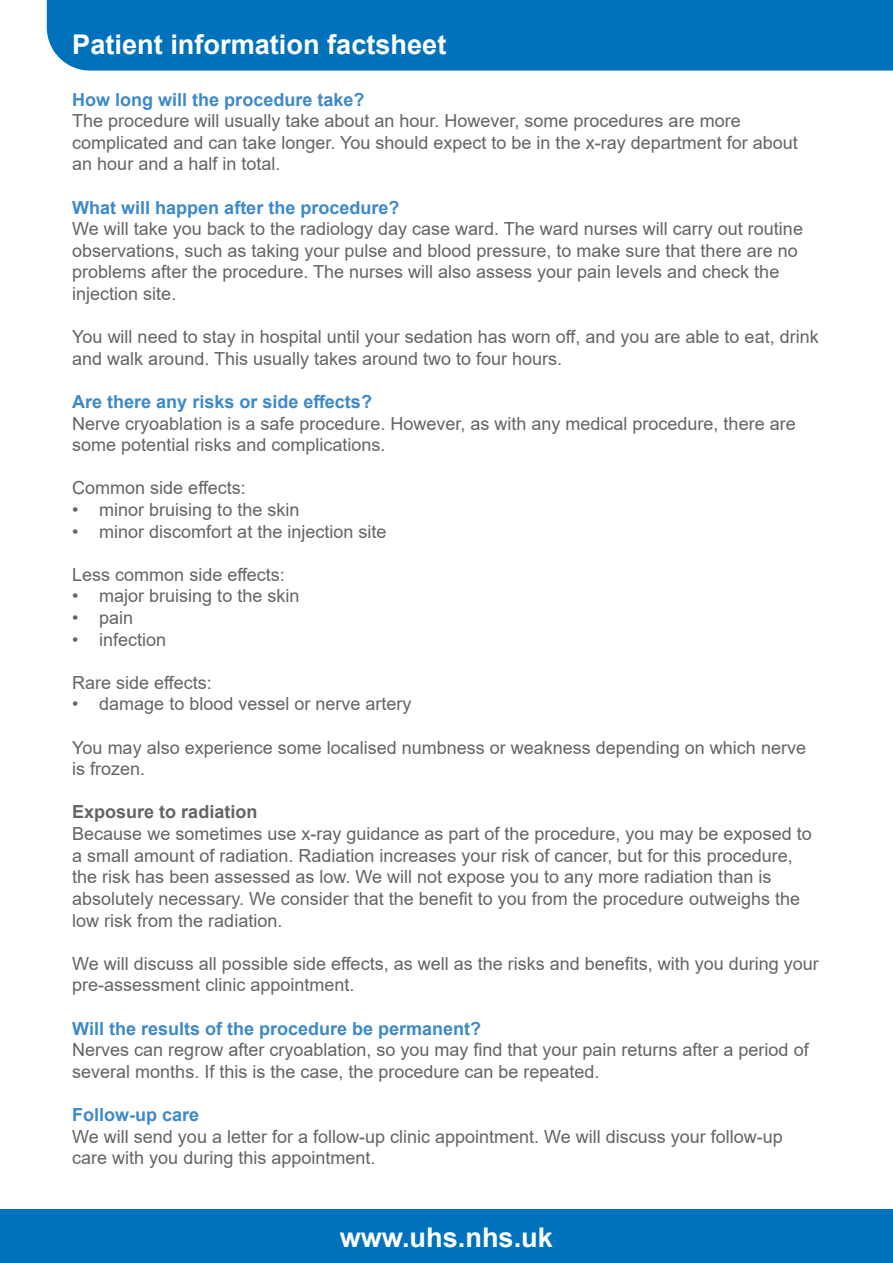
<style>
.page{position:relative;width:893px;height:1263px;background:#fff}
.page>*{position:absolute;margin:0;border:0;box-sizing:border-box;transform-origin:0 0}
.t1{font:700 27.15px "Arial";color:#fff}
.t2{font:18px/21.6px "Arial";color:#636466}
.t3{font:700 18px "Arial";color:#3d89c9}
.t4{font:700 18px "Arial";color:#636466}
</style>
<div class="page">
<div style="left:0;top:1209px;width:893px;height:54px;background:#0072bc"></div>
<div style="left:46px;top:0;width:847px;height:71px;background:#0072bc"></div>
<h1 class="t1" style="left:72px;top:25px;width:376px">Patient information factsheet</h1>
<p class="t3" style="left:72px;top:87px;width:294px">How long will the procedure take?</p>
<p class="t2" style="left:72px;top:110px;width:727px">The procedure will usually take about an hour. However, some procedures are more complicated and can take longer. You should expect to be in the x-ray department for about an hour and a half in total.</p>
<p class="t3" style="left:72px;top:195px;width:329px">What will happen after the procedure?</p>
<p class="t2" style="left:72px;top:218px;width:732px">We will take you back to the radiology day case ward. The ward nurses will carry out routine observations, such as taking your pulse and blood pressure, to make sure that there are no problems after the procedure. The nurses will also assess your pain levels and check the injection site.</p>
<p class="t2" style="left:72px;top:326px;width:748px">You will need to stay in hospital until your sedation has worn off, and you are able to eat, drink and walk around. This usually takes around two to four hours.</p>
<p class="t3" style="left:72px;top:389px;width:301px">Are there any risks or side effects?</p>
<p class="t2" style="left:72px;top:412px;width:725px">Nerve cryoablation is a safe procedure. However, as with any medical procedure, there are some potential risks and complications.</p>
<p class="t2" style="left:72px;top:477px;width:175px">Common side effects:</p>
<p class="t2" style="left:72px;top:499px;width:229px">• minor bruising to the skin</p>
<p class="t2" style="left:72px;top:520px;width:316px">• minor discomfort at the injection site</p>
<p class="t2" style="left:72px;top:564px;width:214px">Less common side effects:</p>
<p class="t2" style="left:72px;top:585px;width:229px">• major bruising to the skin</p>
<p class="t2" style="left:72px;top:607px;width:63px">• pain</p>
<p class="t2" style="left:72px;top:628px;width:96px">• infection</p>
<p class="t2" style="left:72px;top:672px;width:141px">Rare side effects:</p>
<p class="t2" style="left:72px;top:693px;width:341px">• damage to blood vessel or nerve artery</p>
<p class="t2" style="left:72px;top:736px;width:735px">You may also experience some localised numbness or weakness depending on which nerve is frozen.</p>
<p class="t4" style="left:72px;top:799px;width:187px">Exposure to radiation</p>
<p class="t2" style="left:72px;top:823px;width:741px">Because we sometimes use x-ray guidance as part of the procedure, you may be exposed to a small amount of radiation. Radiation increases your risk of cancer, but for this procedure, the risk has been assessed as low. We will not expose you to any more radiation than is absolutely necessary. We consider that the benefit to you from the procedure outweighs the low risk from the radiation.</p>
<p class="t2" style="left:72px;top:952px;width:748px">We will discuss all possible side effects, as well as the risks and benefits, with you during your pre-assessment clinic appointment.</p>
<p class="t3" style="left:72px;top:1015px;width:410px">Will the results of the procedure be permanent?</p>
<p class="t2" style="left:72px;top:1039px;width:738px">Nerves can regrow after cryoablation, so you may find that your pain returns after a period of several months. If this is the case, the procedure can be repeated.</p>
<p class="t3" style="left:72px;top:1102px;width:129px">Follow-up care</p>
<p class="t2" style="left:72px;top:1125px;width:712px">We will send you a letter for a follow-up clinic appointment. We will discuss your follow-up care with you during this appointment.</p>
<h1 class="t1" style="left:340px;top:1218px;width:215px">www.uhs.nhs.uk</h1>
</div>
